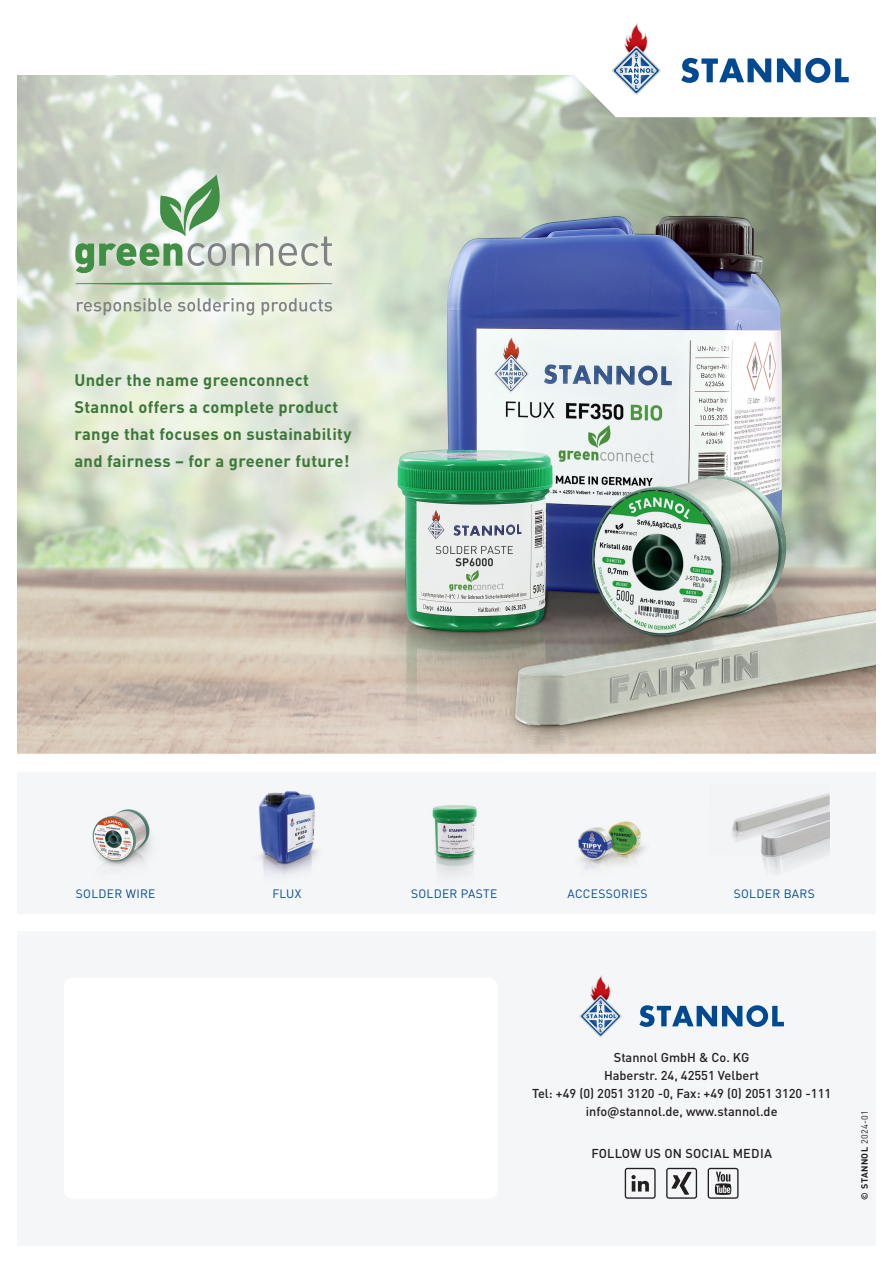
<style>
.page{position:relative;width:893px;height:1263px;background:#fff}
.page>*{position:absolute;margin:0;border:0;box-sizing:border-box;transform-origin:0 0}
.t1{font:700 16.5px/27px "DIN Pro";letter-spacing:.02em;color:#3e773b}
.t2{font:500 12.75px/18px "DIN Pro";color:#231f20;text-align:center}
.t3{font:500 12.75px "DIN Pro";letter-spacing:.02em;color:#231f20}
.t4{font:12px "DIN Pro";letter-spacing:.025em;color:#014990}
.t5{font:700 9px "DIN Pro";letter-spacing:.05em;color:#231f20}
.s1{font-weight:400}
</style>
<div class="page">
<div style="left:17px;top:931px;width:859px;height:315px;background:#f5f6f8"></div>
<div style="left:64px;top:978px;width:433px;height:221px;background:#fff;border-radius:9px"></div>
<svg style="left:639px;top:1005px;width:145px;height:22px"></svg>
<svg style="left:579px;top:975px;width:43px;height:62px"></svg>
<svg style="left:666px;top:1168px;width:31px;height:31px"></svg>
<svg style="left:625px;top:1168px;width:31px;height:31px"></svg>
<svg style="left:708px;top:1168px;width:30px;height:31px"></svg>
<img style="left:17px;top:75px;width:103px;height:679px">
<img style="left:90px;top:809px;width:59px;height:73px">
<img style="left:120px;top:23px;width:756px;height:848px">
<img style="left:398px;top:217px;width:478px;height:509px">
<div style="left:60px;top:161px;width:287px;height:170px;background:#fff;opacity:.9"></div>
<svg style="left:77px;top:298px;width:255px;height:17px;background:#ced4ca"></svg>
<svg style="left:76px;top:282px;width:256px;height:3px"></svg>
<svg style="left:160px;top:174px;width:61px;height:63px"></svg>
<svg style="left:75px;top:243px;width:107px;height:30px;background:#8eb78d"></svg>
<svg style="left:188px;top:243px;width:38px;height:23px"></svg>
<svg style="left:232px;top:243px;width:17px;height:23px"></svg>
<svg style="left:256px;top:243px;width:17px;height:23px"></svg>
<svg style="left:279px;top:237px;width:53px;height:29px;background:#cdd2ca"></svg>
<p class="t1" style="left:74px;top:364px;width:279px">Under the name greenconnect Stannol offers a complete product range that focuses on sustainability and fairness – for a greener future!</p>
<p class="t4" style="left:76px;top:884px;width:81px">SOLDER WIRE</p>
<p class="t4" style="left:272px;top:884px;width:31px">FLUX</p>
<p class="t4" style="left:411px;top:884px;width:88px">SOLDER PASTE</p>
<p class="t4" style="left:568px;top:884px;width:82px">ACCESSORIES</p>
<p class="t4" style="left:734px;top:884px;width:82px">SOLDER BARS</p>
<p class="t2" style="left:532px;top:1046px;width:301px">Stannol GmbH &amp; Co. KG<br>Haberstr. 24, 42551 Velbert<br>Tel: +49 (0) 2051 3120 -0, Fax: +49 (0) 2051 3120 -111 info@stannol.de, www.stannol.de</p>
<p class="t3" style="left:591px;top:1143px;width:182px">FOLLOW US ON SOCIAL MEDIA</p>
<p class="t5" style="left:857px;top:1199px;width:91px;rotate:-90deg">© STANNOL <span class="s1">2024-01</span></p>
</div>
